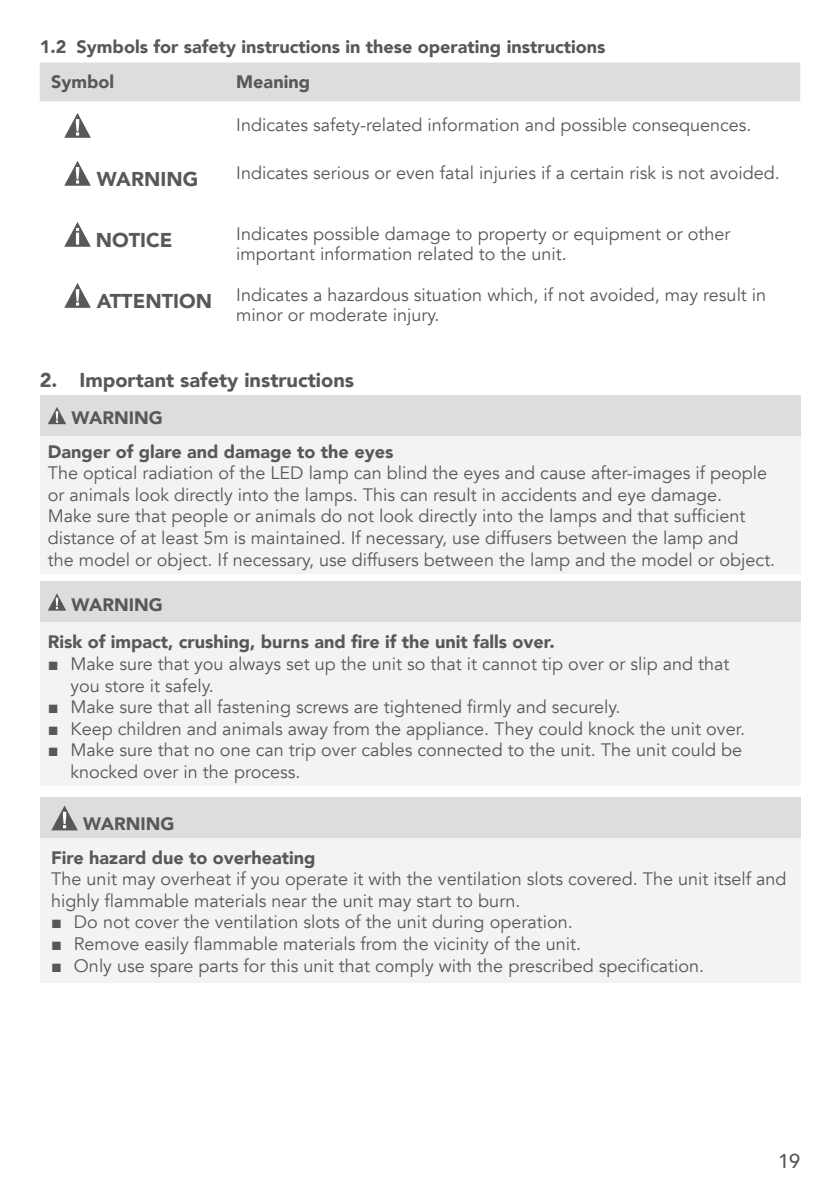
<style>
.page{position:relative;width:840px;height:1191px;background:#fff}
.page>*{position:absolute;margin:0;border:0;box-sizing:border-box;transform-origin:0 0}
.Überschrift{font:900 20px "Avenir LT";color:#57585a}
.Fließtext{font:900 20px "Avenir LT";color:#57585a}
.Hinweis{font:900 20px "Avenir LT";color:#57585a}
.t1{font:500 20px "Avenir";color:#57585a}
.Fließtext-2{font:18px/21.6px "Avenir";color:#57585a}
.Fließtext_fett{font:900 18px "Avenir LT";color:#57585a}
.Unterpunkt{font:900 18px "Avenir LT";color:#57585a}
.s1{font-family:"Arial";font-weight:700}
</style>
<div class="page">
<div style="left:40px;top:63px;width:759px;height:38px;background:#dcdddf"></div>
<svg style="left:64px;top:113px;width:27px;height:25px"></svg>
<svg style="left:64px;top:161px;width:27px;height:25px"></svg>
<svg style="left:64px;top:222px;width:27px;height:25px"></svg>
<svg style="left:64px;top:283px;width:27px;height:25px"></svg>
<div style="left:40px;top:395px;width:759px;height:41px;background:#dcdddf"></div>
<div style="left:40px;top:436px;width:759px;height:137px;background:#f2f3f4"></div>
<svg style="left:48px;top:407px;width:18px;height:17px"></svg>
<div style="left:40px;top:581px;width:759px;height:41px;background:#dcdddf"></div>
<div style="left:40px;top:622px;width:759px;height:164px;background:#f2f3f4"></div>
<svg style="left:48px;top:593px;width:18px;height:17px"></svg>
<div style="left:40px;top:797px;width:759px;height:41px;background:#dcdddf"></div>
<div style="left:40px;top:838px;width:759px;height:145px;background:#f2f3f4"></div>
<svg style="left:51px;top:805px;width:27px;height:25px"></svg>
<p class="Unterpunkt" style="left:40px;top:36px;width:567px">1.2 Symbols for safety instructions in these operating instructions</p>
<p class="Fließtext_fett" style="left:51px;top:71px;width:65px">Symbol</p>
<p class="Fließtext_fett" style="left:236px;top:71px;width:75px">Meaning</p>
<p class="Fließtext-2" style="left:236px;top:114px;width:516px">Indicates safety-related information and possible consequences.</p>
<p class="Fließtext" style="left:97px;top:167px;width:103px">WARNING</p>
<p class="Fließtext-2" style="left:236px;top:162px;width:545px">Indicates serious or even fatal injuries if a certain risk is not avoided.</p>
<p class="Hinweis" style="left:96px;top:228px;width:78px">NOTICE</p>
<p class="Fließtext-2" style="left:236px;top:224px;width:495px;line-height:20px">Indicates possible damage to property or equipment or other important information related to the unit.</p>
<p class="Fließtext" style="left:97px;top:289px;width:117px">ATTENTION</p>
<p class="Fließtext-2" style="left:236px;top:285px;width:531px;line-height:20px">Indicates a hazardous situation which, if not avoided, may result in minor or moderate injury.</p>
<p class="Überschrift" style="left:40px;top:368px;width:316px">2. Important safety instructions</p>
<p class="Fließtext_fett" style="left:72px;top:407px;width:93px">WARNING</p>
<p class="Fließtext_fett" style="left:48px;top:440px;width:347px">Danger of glare and damage to the eyes</p>
<p class="Fließtext-2" style="left:48px;top:462px;width:720px">The optical radiation of the LED lamp can blind the eyes and cause after-images if people or animals look directly into the lamps. This can result in accidents and eye damage.</p>
<p class="Fließtext-2" style="left:48px;top:506px;width:728px">Make sure that people or animals do not look directly into the lamps and that sufficient distance of at least 5m is maintained. If necessary, use diffusers between the lamp and<br>the model or object. If necessary, use diffusers between the lamp and the model or object.</p>
<p class="Fließtext_fett" style="left:72px;top:593px;width:93px">WARNING</p>
<p class="Fließtext_fett" style="left:48px;top:631px;width:508px">Risk of impact, crushing, burns and fire if the unit falls over.</p>
<p class="Fließtext-2" style="left:70px;top:653px;width:660px;text-indent:-23px"><span class="s1">■</span> Make sure that you always set up the unit so that it cannot tip over or slip and that you store it safely.</p>
<p class="Fließtext-2" style="left:48px;top:696px;width:574px"><span class="s1">■</span> Make sure that all fastening screws are tightened firmly and securely.</p>
<p class="Fließtext-2" style="left:48px;top:718px;width:698px"><span class="s1">■</span> Keep children and animals away from the appliance. They could knock the unit over.</p>
<p class="Fließtext-2" style="left:70px;top:739px;width:673px;text-indent:-23px"><span class="s1">■</span> Make sure that no one can trip over cables connected to the unit. The unit could be knocked over in the process.</p>
<p class="Fließtext_fett" style="left:83px;top:813px;width:93px">WARNING</p>
<p class="Fließtext_fett" style="left:51px;top:846px;width:265px">Fire hazard due to overheating</p>
<p class="Fließtext-2" style="left:51px;top:868px;width:736px">The unit may overheat if you operate it with the ventilation slots covered. The unit itself and highly flammable materials near the unit may start to burn.</p>
<p class="Fließtext-2" style="left:51px;top:911px;width:522px"><span class="s1">■</span> Do not cover the ventilation slots of the unit during operation.</p>
<p class="Fließtext-2" style="left:51px;top:933px;width:531px"><span class="s1">■</span> Remove easily flammable materials from the vicinity of the unit.</p>
<p class="Fließtext-2" style="left:51px;top:955px;width:654px"><span class="s1">■</span> Only use spare parts for this unit that comply with the prescribed specification.</p>
<p class="t1" style="left:777px;top:1144px;width:24px">19</p>
</div>
